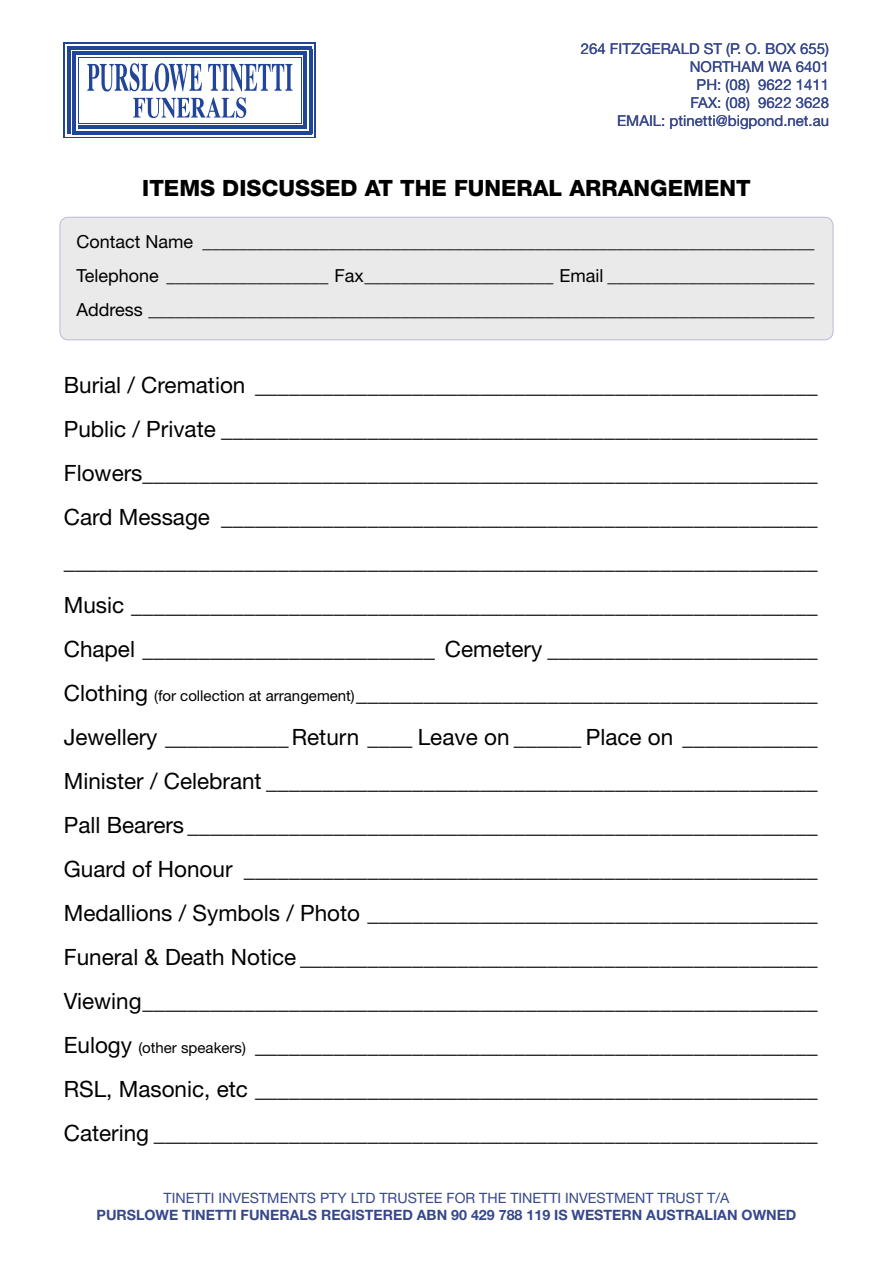
<style>
.page{position:relative;width:893px;height:1263px;background:#fff}
.page>*{position:absolute;margin:0;border:0;box-sizing:border-box;transform-origin:0 0}
.t1{font:22.5px "Helvetica Neue";color:#000}
.t2{font:800 22.5px "Helvetica Neue";color:#000}
.t3{font:18px "Helvetica Neue";color:#000}
.t4{font:15px "Helvetica Neue";color:#36478b}
.t5{font:700 14.25px/17.1px "Helvetica Neue";color:#36478b;text-align:center}
.s1{font-size:15px}
.s2{font-weight:400}
</style>
<div class="page">
<div style="left:64px;top:43px;width:252px;height:95px;background:linear-gradient(to bottom,#214599,#214599)"></div>
<svg style="left:66px;top:44px;width:248px;height:92px"></svg>
<hr style="left:68px;top:47px;width:244px;height:3px;background:#214599">
<hr style="left:68px;top:49px;width:3px;height:85px;background:#214599">
<hr style="left:73px;top:131px;width:239px;height:3px;background:#214599">
<hr style="left:309px;top:49px;width:3px;height:85px;background:#214599">
<hr style="left:73px;top:52px;width:3px;height:82px;background:#214599">
<hr style="left:73px;top:52px;width:234px;height:3px;background:#214599">
<hr style="left:304px;top:52px;width:3px;height:77px;background:#214599">
<hr style="left:78px;top:126px;width:229px;height:3px;background:#214599">
<div style="left:78px;top:57px;width:224px;height:67px;background:#214599"></div>
<div style="left:79px;top:58px;width:222px;height:65px;background:#fff"></div>
<svg style="left:87px;top:63px;width:205px;height:55px"></svg>
<div style="left:59px;top:216px;width:775px;height:124px;background:#eaeaea"></div>
<p class="t4" style="left:581px;top:40px;width:250px">264 FITZGERALD ST (P. O. BOX 655)</p>
<p class="t4" style="left:690px;top:58px;width:141px">NORTHAM WA 6401</p>
<p class="t4" style="left:697px;top:76px;width:134px">PH: (08) 9622 1411</p>
<p class="t4" style="left:690px;top:94px;width:140px">FAX: (08) 9622 3628</p>
<p class="t4" style="left:617px;top:112px;width:214px">EMAIL: ptinetti@bigpond.net.au</p>
<p class="t2" style="left:142px;top:174px;width:610px">ITEMS DISCUSSED AT THE FUNERAL ARRANGEMENT</p>
<p class="t3" style="left:77px;top:231px;width:739px">Contact Name ____________________________________________________________________</p>
<p class="t3" style="left:77px;top:265px;width:740px">Telephone __________________ Fax _____________________ Email _______________________</p>
<p class="t3" style="left:77px;top:299px;width:740px">Address __________________________________________________________________________</p>
<p class="t1" style="left:64px;top:371px;width:755px">Burial / Cremation __________________________________________________</p>
<p class="t1" style="left:64px;top:415px;width:755px">Public / Private _____________________________________________________</p>
<p class="t1" style="left:64px;top:459px;width:755px">Flowers ____________________________________________________________</p>
<p class="t1" style="left:64px;top:503px;width:755px">Card Message _____________________________________________________</p>
<p class="t1" style="left:64px;top:547px;width:755px">___________________________________________________________________</p>
<p class="t1" style="left:64px;top:591px;width:755px">Music _____________________________________________________________</p>
<p class="t1" style="left:64px;top:635px;width:755px">Chapel __________________________ Cemetery ________________________</p>
<p class="t1" style="left:64px;top:679px;width:755px">Clothing <span class="s1">(for collection at arrangement)</span> _________________________________________</p>
<p class="t1" style="left:64px;top:723px;width:755px">Jewellery ___________Return ____ Leave on ______ Place on ____________</p>
<p class="t1" style="left:64px;top:767px;width:755px">Minister / Celebrant _________________________________________________</p>
<p class="t1" style="left:64px;top:811px;width:755px">Pall Bearers ________________________________________________________</p>
<p class="t1" style="left:64px;top:855px;width:755px">Guard of Honour ___________________________________________________</p>
<p class="t1" style="left:64px;top:899px;width:755px">Medallions / Symbols / Photo ________________________________________</p>
<p class="t1" style="left:64px;top:943px;width:755px">Funeral &amp; Death Notice ______________________________________________</p>
<p class="t1" style="left:64px;top:988px;width:755px">Viewing ____________________________________________________________</p>
<p class="t1" style="left:64px;top:1032px;width:755px">Eulogy <span class="s1">(other speakers)</span> __________________________________________________</p>
<p class="t1" style="left:64px;top:1076px;width:755px">RSL, Masonic, etc __________________________________________________</p>
<p class="t1" style="left:64px;top:1120px;width:755px">Catering ___________________________________________________________</p>
<p class="t5" style="left:97px;top:1189px;width:701px"><span class="s2">TINETTI INVESTMENTS PTY LTD TRUSTEE FOR THE TINETTI INVESTMENT TRUST T/A<br></span>PURSLOWE TINETTI FUNERALS REGISTERED ABN 90 429 788 119 IS WESTERN AUSTRALIAN OWNED</p>
</div>
